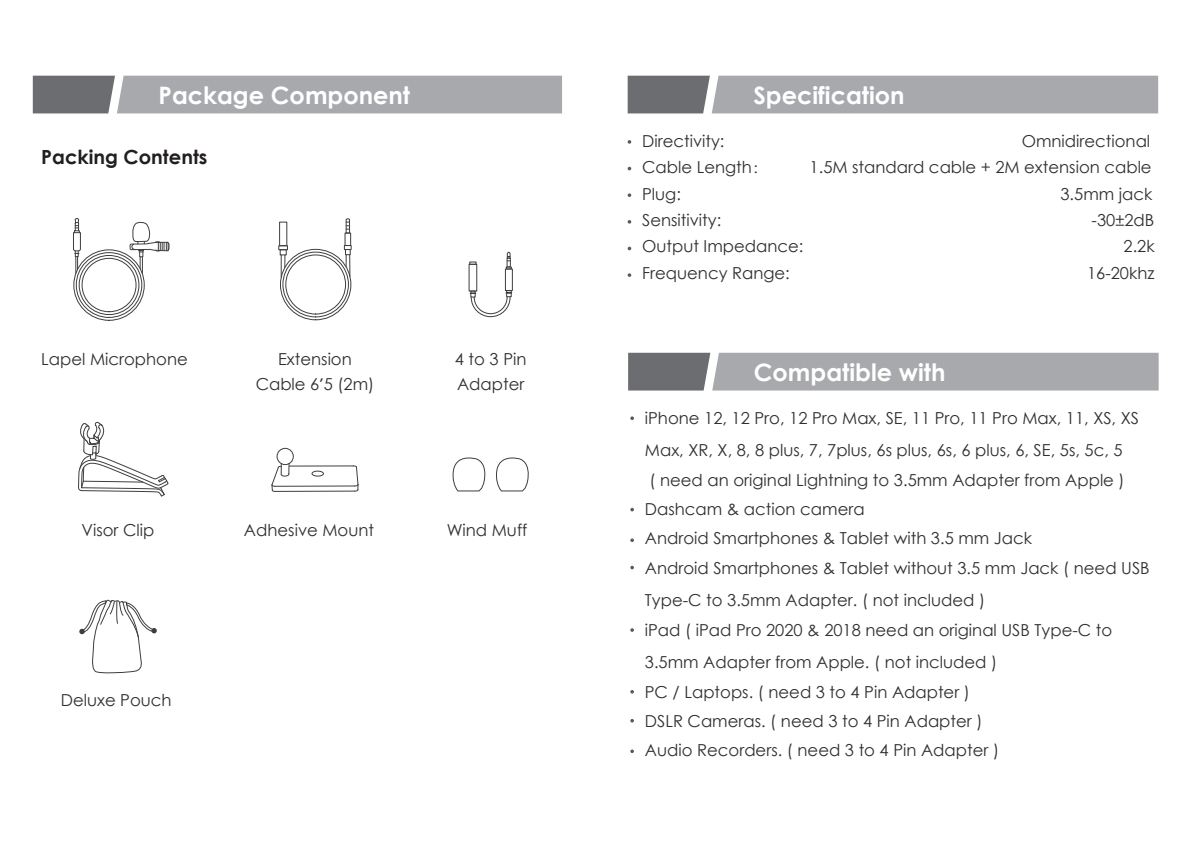
<style>
.page{position:relative;width:1191px;height:851px;background:#fff}
.page>*{position:absolute;margin:0;border:0;box-sizing:border-box;transform-origin:0 0}
.t1{font:700 24px "Century Gothic";color:#fff}
.t2{font:700 19.5px "Century Gothic";color:#231f20}
.t3{font:16.5px/29.4px "Century Gothic";color:#312f30}
.s1{font-family:"Cassannet"}
.s2{font-family:"Adobe Song Std";font-weight:300}
</style>
<div class="page">
<svg style="left:33px;top:76px;width:529px;height:37px;background:#a0a1a5"></svg>
<div style="left:280px;top:249px;width:71px;height:71px;border:1px solid #3e3e3f;border-radius:50%"></div>
<div style="left:282px;top:251px;width:67px;height:66px;border:1px solid #3e3e3f;border-radius:50%"></div>
<div style="left:285px;top:254px;width:61px;height:60px;border:1px solid #3e3e3f;border-radius:50%"></div>
<svg style="left:281px;top:255px;width:4px;height:22px"></svg>
<div style="left:280px;top:249px;width:7px;height:6px;border:1px solid #3e3e3f"></div>
<div style="left:278px;top:245px;width:10px;height:5px;border:1px solid #3e3e3f"></div>
<div style="left:279px;top:221px;width:8px;height:25px;border:1px solid #3e3e3f"></div>
<svg style="left:344px;top:246px;width:7px;height:30px"></svg>
<div style="left:344px;top:232px;width:7px;height:14px;border:1px solid #3e3e3f"></div>
<svg style="left:345px;top:218px;width:5px;height:16px"></svg>
<svg style="left:469px;top:261px;width:7px;height:3px"></svg>
<div style="left:468px;top:264px;width:9px;height:27px;border:1px solid #3e3e3f"></div>
<div style="left:505px;top:268px;width:8px;height:23px;border:1px solid #3e3e3f"></div>
<svg style="left:506px;top:251px;width:6px;height:18px"></svg>
<svg style="left:470px;top:290px;width:42px;height:27px"></svg>
<div style="left:73px;top:249px;width:72px;height:72px;border:1px solid #3e3e3f;border-radius:50%"></div>
<div style="left:76px;top:252px;width:66px;height:66px;border:1px solid #3e3e3f;border-radius:50%"></div>
<div style="left:79px;top:255px;width:60px;height:60px;border:1px solid #3e3e3f;border-radius:50%"></div>
<div style="left:82px;top:258px;width:54px;height:54px;border:1px solid #3e3e3f;border-radius:50%"></div>
<svg style="left:129px;top:222px;width:41px;height:51px"></svg>
<svg style="left:73px;top:218px;width:8px;height:55px"></svg>
<svg style="left:452px;top:457px;width:34px;height:35px"></svg>
<svg style="left:496px;top:457px;width:33px;height:35px"></svg>
<svg style="left:627px;top:76px;width:531px;height:37px;background:#a0a1a5"></svg>
<svg style="left:628px;top:353px;width:530px;height:37px;background:#a0a1a5"></svg>
<svg style="left:627px;top:273px;width:4px;height:4px"></svg>
<svg style="left:627px;top:247px;width:4px;height:3px"></svg>
<svg style="left:627px;top:193px;width:4px;height:4px"></svg>
<svg style="left:627px;top:167px;width:4px;height:3px"></svg>
<svg style="left:627px;top:140px;width:4px;height:4px"></svg>
<svg style="left:630px;top:416px;width:4px;height:4px"></svg>
<svg style="left:630px;top:507px;width:4px;height:4px"></svg>
<svg style="left:630px;top:538px;width:4px;height:4px"></svg>
<svg style="left:630px;top:565px;width:4px;height:4px"></svg>
<svg style="left:630px;top:690px;width:4px;height:3px"></svg>
<svg style="left:630px;top:719px;width:4px;height:3px"></svg>
<svg style="left:630px;top:749px;width:4px;height:4px"></svg>
<svg style="left:78px;top:421px;width:91px;height:76px"></svg>
<hr style="left:275px;top:490px;width:79px;height:2px;background:#3e3e3f">
<hr style="left:289px;top:465px;width:64px;height:1px;background:#3e3e3f">
<hr style="left:275px;top:485px;width:79px;height:1px;background:#3e3e3f">
<svg style="left:352px;top:465px;width:7px;height:27px"></svg>
<svg style="left:271px;top:463px;width:19px;height:29px"></svg>
<div style="left:311px;top:470px;width:13px;height:6px;border:1px solid #3e3e3f;border-radius:50%"></div>
<div style="left:276px;top:448px;width:18px;height:17px;border:1px solid #3e3e3f;border-radius:50%"></div>
<svg style="left:79px;top:599px;width:78px;height:74px"></svg>
<h1 class="t1" style="left:158px;top:77px;width:253px">Package Component</h1>
<p class="t2" style="left:41px;top:142px;width:168px">Packing Contents</p>
<p class="t3" style="left:41px;top:344px;width:148px">Lapel Microphone</p>
<p class="t3" style="left:256px;top:347px;width:120px;line-height:24.3px;text-align:center">Extension<br>Cable 6<span class="s1">’</span>5 (2m)</p>
<p class="t3" style="left:455px;top:347px;width:73px;line-height:24.3px">4 to 3 Pin<br>Adapter</p>
<p class="t3" style="left:81px;top:514px;width:74px">Visor Clip</p>
<p class="t3" style="left:61px;top:684px;width:112px">Deluxe Pouch</p>
<p class="t3" style="left:244px;top:514px;width:132px">Adhesive Mount</p>
<p class="t3" style="left:447px;top:514px;width:82px">Wind Muff</p>
<h1 class="t1" style="left:753px;top:77px;width:153px">Specification</h1>
<p class="t3" style="left:642px;top:126px;width:84px">Directivity:</p>
<p class="t3" style="left:1021px;top:126px;width:130px">Omnidirectional</p>
<p class="t3" style="left:642px;top:152px;width:128px">Cable Length<span class="s2">：</span></p>
<p class="t3" style="left:809px;top:152px;width:343px">1.5M standard cable + 2M extension cable</p>
<p class="t3" style="left:642px;top:178px;width:40px">Plug:</p>
<p class="t3" style="left:1060px;top:178px;width:93px">3.5mm jack</p>
<p class="t3" style="left:642px;top:205px;width:81px">Sensitivity:</p>
<p class="t3" style="left:1091px;top:205px;width:64px">-30±2dB</p>
<p class="t3" style="left:642px;top:231px;width:163px">Output Impedance:</p>
<p class="t3" style="left:1123px;top:231px;width:33px">2.2k</p>
<p class="t3" style="left:642px;top:258px;width:149px">Frequency Range:</p>
<p class="t3" style="left:1087px;top:258px;width:69px">16-20khz</p>
<h1 class="t1" style="left:754px;top:354px;width:193px">Compatible with</h1>
<p class="t3" style="left:645px;top:401px;width:495px;line-height:32.4px">iPhone 12, 12 Pro, 12 Pro Max, SE, 11 Pro, 11 Pro Max, 11, XS, XS<br>Max, XR, X, 8, 8 plus, 7, 7plus, 6s plus, 6s, 6 plus, 6, SE, 5s, 5с, 5</p>
<p class="t3" style="left:645px;top:464px;width:506px">( need an original Lightning to 3.5mm Adapter from Apple )<br>Dashcam &amp; action camera<br>Android Smartphones &amp; Tablet with 3.5 mm Jack<br>Android Smartphones &amp; Tablet without 3.5 mm Jack ( need USB</p>
<p class="t3" style="left:645px;top:585px;width:469px">Type-C to 3.5mm Adapter. ( not included )<br>iPad ( iPad Pro 2020 &amp; 2018 need an original USB Type-C to</p>
<p class="t3" style="left:645px;top:647px;width:356px">3.5mm Adapter from Apple. ( not included )<br>PC / Laptops. ( need 3 to 4 Pin Adapter )<br>DSLR Cameras. ( need 3 to 4 Pin Adapter )<br>Audio Recorders. ( need 3 to 4 Pin Adapter )</p>
</div>
